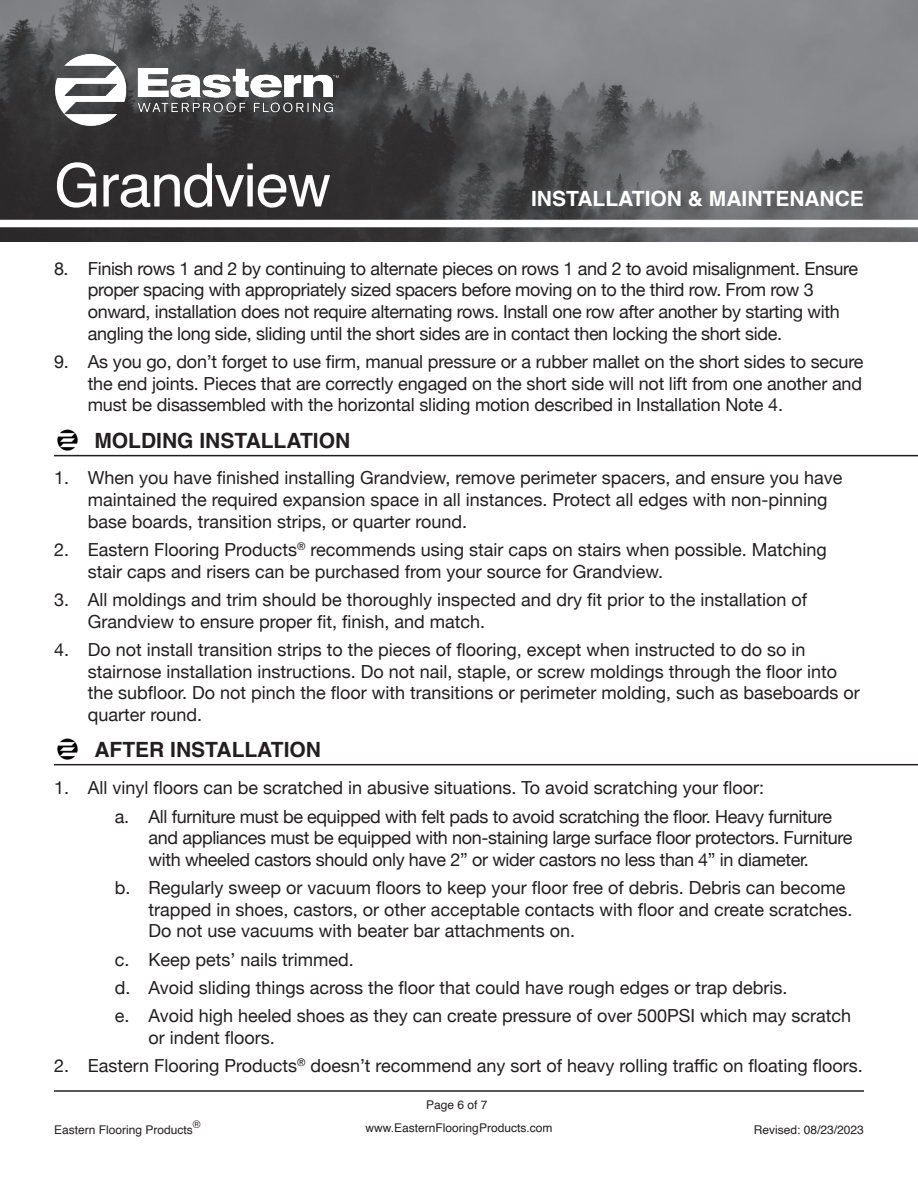
<style>
.page{position:relative;width:918px;height:1188px;background:#fff}
.page>*{position:absolute;margin:0;border:0;box-sizing:border-box;transform-origin:0 0}
.t1{font:60px "Helvetica";letter-spacing:-.02em;color:#fff}
.t2{font:700 21px "Helvetica";color:#231f20}
.t3{font:700 21px "Helvetica";color:#fff}
.t4{font:18px/21.6px "Helvetica Neue";color:#231f20}
.t5{font:18px/21.6px "Helvetica Neue";letter-spacing:-.02em;color:#231f20}
.t6{font:12px "Helvetica";color:#231f20}
.t7{font:10.5px "Helvetica";color:#231f20}
</style>
<div class="page">
<img style="left:0;top:0;width:918px;height:242px">
<img style="left:24px;top:24px;width:340px;height:133px">
<div style="left:0;top:220px;width:918px;height:7px;background:#fff"></div>
<hr style="left:54px;top:1090px;width:810px;height:2px;background:#231f20">
<hr style="left:54px;top:764px;width:864px;height:1px;background:#231f20">
<img style="left:57px;top:738px;width:21px;height:22px">
<hr style="left:54px;top:455px;width:864px;height:1px;background:#231f20">
<img style="left:57px;top:429px;width:21px;height:22px">
<p class="t1" style="left:54px;top:139px;width:279px">Grandview</p>
<p class="t3" style="left:531px;top:186px;width:334px">INSTALLATION &amp; MAINTENANCE</p>
<p class="t5" style="left:88px;top:259px;width:772px;text-indent:-34px">8. Finish rows 1 and 2 by continuing to alternate pieces on rows 1 and 2 to avoid misalignment. Ensure proper spacing with appropriately sized spacers before moving on to the third row. From row 3 onward, installation does not require alternating rows. Install one row after another by starting with angling the long side, sliding until the short sides are in contact then locking the short side.</p>
<p class="t4" style="left:88px;top:352px;width:777px;text-align:justify;text-indent:-34px">9. As you go, don’t forget to use firm, manual pressure or a rubber mallet on the short sides to secure the end joints. Pieces that are correctly engaged on the short side will not lift from one another and must be disassembled with the horizontal sliding motion described in Installation Note 4.</p>
<p class="t2" style="left:94px;top:428px;width:257px">MOLDING INSTALLATION</p>
<p class="t4" style="left:88px;top:468px;width:756px;text-indent:-34px">1. When you have finished installing Grandview, remove perimeter spacers, and ensure you have maintained the required expansion space in all instances. Protect all edges with non-pinning base boards, transition strips, or quarter round.</p>
<p class="t4" style="left:88px;top:540px;width:741px;text-indent:-34px">2. Eastern Flooring Products<sup>®</sup> recommends using stair caps on stairs when possible. Matching stair caps and risers can be purchased from your source for Grandview.</p>
<p class="t4" style="left:88px;top:590px;width:721px;text-indent:-34px">3. All moldings and trim should be thoroughly inspected and dry fit prior to the installation of<br>Grandview to ensure proper fit, finish, and match.</p>
<p class="t4" style="left:88px;top:640px;width:774px;text-indent:-34px">4. Do not install transition strips to the pieces of flooring, except when instructed to do so in stairnose installation instructions. Do not nail, staple, or screw moldings through the floor into the subfloor. Do not pinch the floor with transitions or perimeter molding, such as baseboards or quarter round.</p>
<p class="t2" style="left:94px;top:737px;width:228px">AFTER INSTALLATION</p>
<p class="t4" style="left:54px;top:778px;width:712px">1. All vinyl floors can be scratched in abusive situations. To avoid scratching your floor:</p>
<p class="t5" style="left:148px;top:806px;width:705px;text-indent:-34px">a. All furniture must be equipped with felt pads to avoid scratching the floor. Heavy furniture and appliances must be equipped with non-staining large surface floor protectors. Furniture with wheeled castors should only have 2” or wider castors no less than 4” in diameter.</p>
<p class="t4" style="left:148px;top:878px;width:706px;text-indent:-34px">b. Regularly sweep or vacuum floors to keep your floor free of debris. Debris can become trapped in shoes, castors, or other acceptable contacts with floor and create scratches.<br>Do not use vacuums with beater bar attachments on.</p>
<p class="t4" style="left:115px;top:949px;width:241px">c. Keep pets’ nails trimmed.</p>
<p class="t4" style="left:115px;top:978px;width:674px">d. Avoid sliding things across the floor that could have rough edges or trap debris.</p>
<p class="t4" style="left:148px;top:1006px;width:704px;text-indent:-34px">e. Avoid high heeled shoes as they can create pressure of over 500PSI which may scratch or indent floors.</p>
<p class="t4" style="left:54px;top:1056px;width:810px">2. Eastern Flooring Products<sup>®</sup> doesn’t recommend any sort of heavy rolling traffic on floating floors.</p>
<p class="t6" style="left:426px;top:1095px;width:63px">Page 6 of 7</p>
<p class="t7" style="left:193px;top:1116px;width:9px">®</p>
<p class="t6" style="left:366px;top:1118px;width:188px">www.EasternFlooringProducts.com</p>
<p class="t6" style="left:54px;top:1121px;width:140px">Eastern Flooring Products</p>
<p class="t6" style="left:754px;top:1121px;width:112px">Revised: 08/23/2023</p>
</div>
